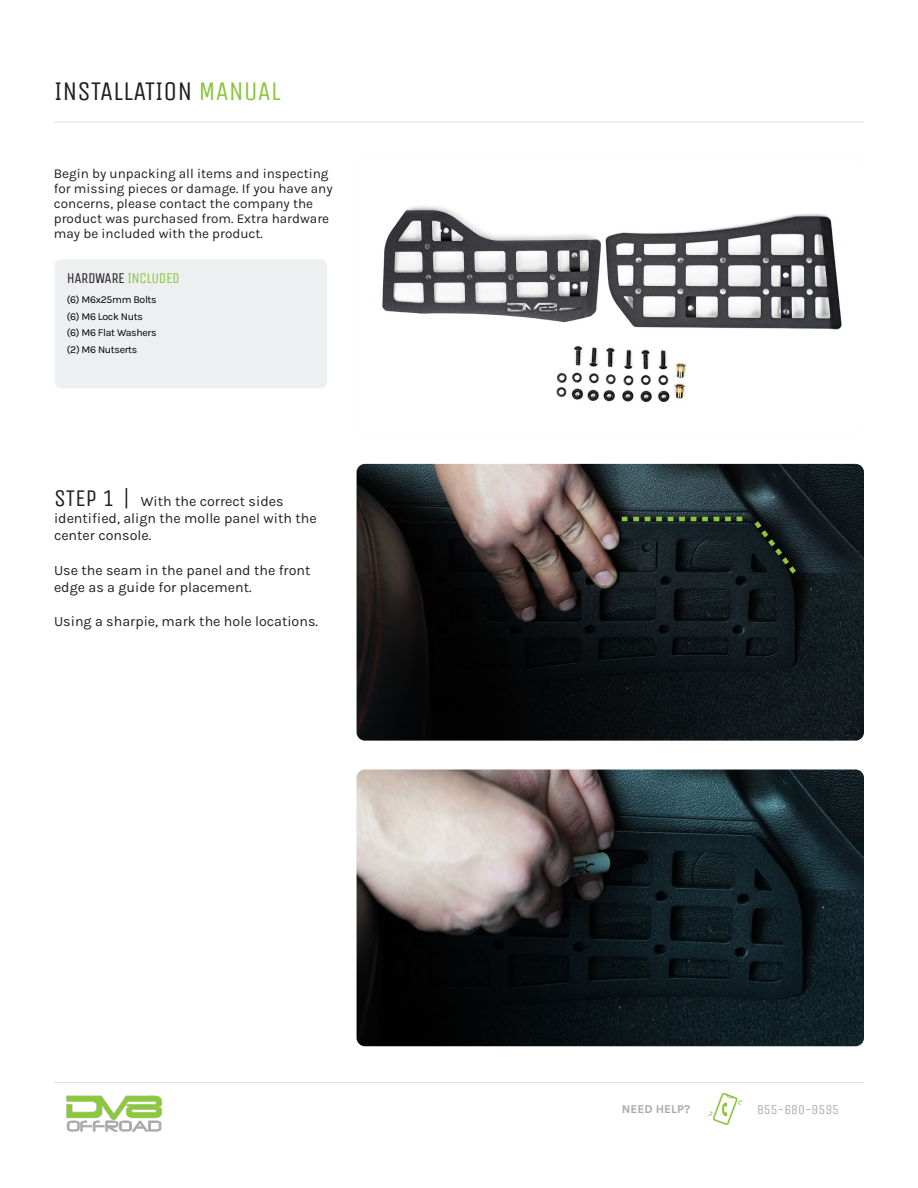
<style>
.page{position:relative;width:918px;height:1188px;background:#fff}
.page>*{position:absolute;margin:0;border:0;box-sizing:border-box;transform-origin:0 0}
.t1{font:27px "Unica One";color:#231f20}
.t2{font:15px "Unica One";letter-spacing:-.03em;color:#231f20}
.t3{font:14.25px/17.1px "Karla";color:#231f20}
.Body{font:13.5px/15px "Karla";color:#231f20}
.t4{font:13.5px "Unica One";color:#aeadad}
.t5{font:700 12px "Karla";color:#a8a9ad}
.t6{font:10.5px "Karla";letter-spacing:-.03em;color:#000}
.s1{color:#8bc63e}
.s2{font-family:"Unica One";font-size:24px}
</style>
<div class="page">
<img style="left:357px;top:464px;width:507px;height:277px">
<img style="left:357px;top:770px;width:507px;height:276px">
<img style="left:382px;top:206px;width:460px;height:197px">
<hr style="left:54px;top:122px;width:810px;height:1px;background:#e2e0e0">
<svg style="left:708px;top:1093px;width:34px;height:32px"></svg>
<hr style="left:54px;top:1082px;width:810px;height:1px;background:#e2e0e0">
<img style="left:66px;top:1095px;width:96px;height:37px">
<div style="left:55px;top:259px;width:272px;height:129px;background:#edeff0;border-radius:6px"></div>
<svg style="left:622px;top:517px;width:120px;height:4px"></svg>
<svg style="left:750px;top:516px;width:51px;height:63px;background:#17211f"></svg>
<p class="t1" style="left:54px;top:76px;width:228px">INSTALLATION <span class="s1">MANUAL</span></p>
<p class="Body" style="left:54px;top:165px;width:280px">Begin by unpacking all items and inspecting for missing pieces or damage. If you have any concerns, please contact the company the product was purchased from. Extra hardware may be included with the product.</p>
<p class="t2" style="left:67px;top:269px;width:114px">HARDWARE <span class="s1">INCLUDED</span></p>
<p class="t6" style="left:67px;top:293px;width:91px">(6) M6x25mm Bolts</p>
<p class="t6" style="left:67px;top:309px;width:78px">(6) M6 Lock Nuts</p>
<p class="t6" style="left:67px;top:326px;width:91px">(6) M6 Flat Washers</p>
<p class="t6" style="left:67px;top:342px;width:72px">(2) M6 Nutserts</p>
<p class="t3" style="left:54px;top:492px;width:264px"><span class="s2">STEP 1 |</span> With the correct sides identified, align the molle panel with the center console.</p>
<p class="t3" style="left:54px;top:561px;width:258px">Use the seam in the panel and the front edge as a guide for placement.</p>
<p class="t3" style="left:54px;top:612px;width:266px">Using a sharpie, mark the hole locations.</p>
<p class="t5" style="left:622px;top:1101px;width:70px">NEED HELP?</p>
<p class="t4" style="left:757px;top:1102px;width:84px">855-680-9595</p>
</div>
